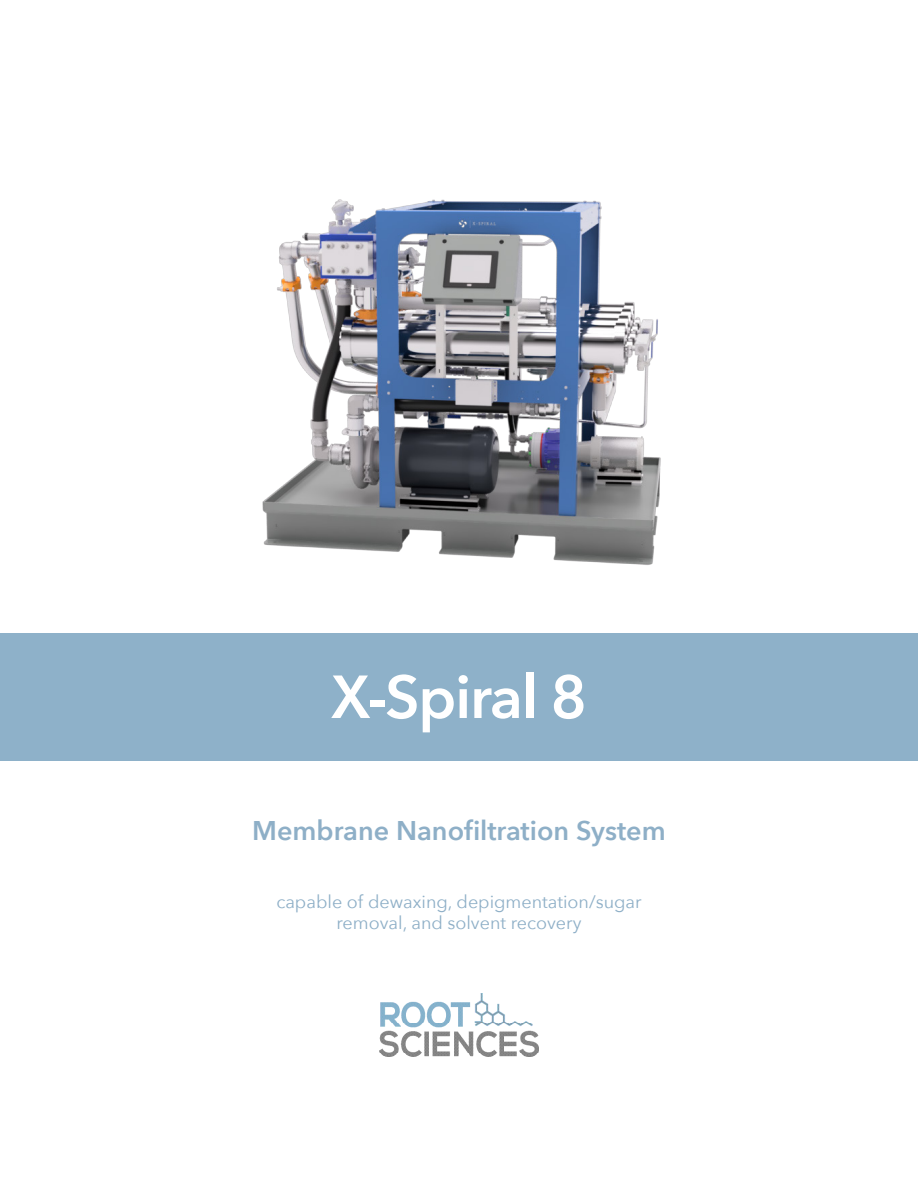
<style>
.page{position:relative;width:918px;height:1188px;background:#fff}
.page>*{position:absolute;margin:0;border:0;box-sizing:border-box;transform-origin:0 0}
.t1{font:600 60px "Avenir Next";letter-spacing:-.02em;color:#fff}
.t2{font:600 27px "Avenir Next";color:#8eafc7}
.t3{font:18px "Avenir Next";color:#8eafc7}
</style>
<div class="page">
<div style="left:0;top:634px;width:918px;height:127px;background:#8eb1c9"></div>
<img style="left:380px;top:994px;width:158px;height:63px">
<img style="left:262px;top:199px;width:399px;height:366px">
<p class="t1" style="left:331px;top:646px;width:257px">X-Spiral 8</p>
<p class="t2" style="left:252px;top:807px;width:415px">Membrane Nanofiltration System</p>
<p class="t3" style="left:276px;top:886px;width:367px">capable of dewaxing, depigmentation/sugar</p>
<p class="t3" style="left:336px;top:908px;width:247px">removal, and solvent recovery</p>
</div>
